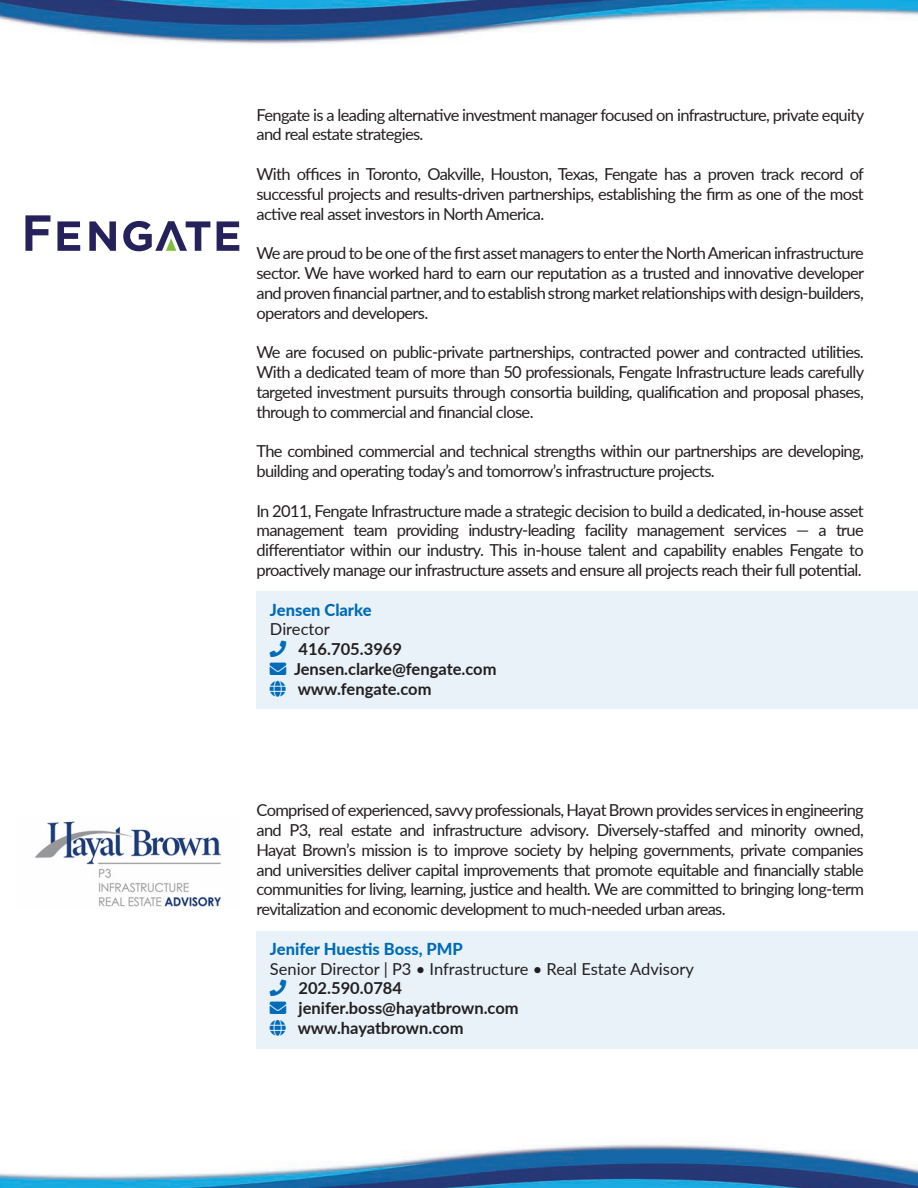
<style>
.page{position:relative;width:918px;height:1188px;background:#fff}
.page>*{position:absolute;margin:0;border:0;box-sizing:border-box;transform-origin:0 0}
.t1{font:16.5px/19.8px "Lato";letter-spacing:-.04em;color:#231f20;text-align:justify}
.t2{font:700 16.5px "Lato";color:#231f20}
.t3{font:16.5px "Lato";color:#231f20}
.t4{font:800 16.5px "Lato";color:#006bb6}
.s1{color:#006bb6}
</style>
<div class="page">
<img style="left:0;top:0;width:918px;height:1188px">
<div style="left:256px;top:591px;width:662px;height:118px;background:#e9f2f8"></div>
<svg style="left:25px;top:215px;width:25px;height:36px"></svg>
<svg style="left:57px;top:221px;width:23px;height:30px"></svg>
<svg style="left:89px;top:221px;width:27px;height:30px"></svg>
<svg style="left:123px;top:221px;width:87px;height:30px"></svg>
<svg style="left:217px;top:221px;width:22px;height:30px"></svg>
<div style="left:256px;top:931px;width:662px;height:118px;background:#e9f2f8"></div>
<img style="left:15px;top:817px;width:224px;height:93px">
<p class="t1" style="left:256px;top:104px;width:609px">Fengate is a leading alternative investment manager focused on infrastructure, private equity and real estate strategies.</p>
<p class="t1" style="left:256px;top:163px;width:609px">With offices in Toronto, Oakville, Houston, Texas, Fengate has a proven track record of successful projects and results-driven partnerships, establishing the firm as one of the most active real asset investors in North America.</p>
<p class="t1" style="left:256px;top:243px;width:609px">We are proud to be one of the first asset managers to enter the North American infrastructure sector. We have worked hard to earn our reputation as a trusted and innovative developer and proven financial partner, and to establish strong market relationships with design-builders, operators and developers.</p>
<p class="t1" style="left:256px;top:342px;width:609px">We are focused on public-private partnerships, contracted power and contracted utilities.<br>With a dedicated team of more than 50 professionals, Fengate Infrastructure leads carefully targeted investment pursuits through consortia building, qualification and proposal phases, through to commercial and financial close.</p>
<p class="t1" style="left:256px;top:441px;width:609px">The combined commercial and technical strengths within our partnerships are developing, building and operating today’s and tomorrow’s infrastructure projects.</p>
<p class="t1" style="left:256px;top:500px;width:609px">In 2011, Fengate Infrastructure made a strategic decision to build a dedicated, in-house asset</p>
<p class="t1" style="left:256px;top:520px;width:609px">management team providing industry-leading facility management services — a true differentiator within our industry. This in-house talent and capability enables Fengate to proactively manage our infrastructure assets and ensure all projects reach their full potential.</p>
<p class="t4" style="left:270px;top:597px;width:103px">Jensen Clarke</p>
<p class="t3" style="left:270px;top:618px;width:61px">Director</p>
<p class="t2" style="left:299px;top:637px;width:105px">416.705.3969</p>
<p class="t2" style="left:270px;top:657px;width:228px"><span class="s1">→</span> Jensen.clarke@fengate.com</p>
<p class="t2" style="left:298px;top:677px;width:135px">www.fengate.com</p>
<p class="t1" style="left:256px;top:800px;width:609px">Comprised of experienced, savvy professionals, Hayat Brown provides services in engineering and P3, real estate and infrastructure advisory. Diversely-staffed and minority owned, Hayat Brown’s mission is to improve society by helping governments, private companies and universities deliver capital improvements that promote equitable and financially stable communities for living, learning, justice and health. We are committed to bringing long-term revitalization and economic development to much-needed urban areas.</p>
<p class="t4" style="left:270px;top:937px;width:195px">Jenifer Huestis Boss, PMP</p>
<p class="t3" style="left:270px;top:957px;width:425px">Senior Director | P3 • Infrastructure • Real Estate Advisory</p>
<p class="t2" style="left:299px;top:976px;width:105px">202.590.0784</p>
<p class="t2" style="left:270px;top:996px;width:250px"><span class="s1">→</span> jenifer.boss@hayatbrown.com</p>
<p class="t2" style="left:298px;top:1016px;width:167px">www.hayatbrown.com</p>
</div>
